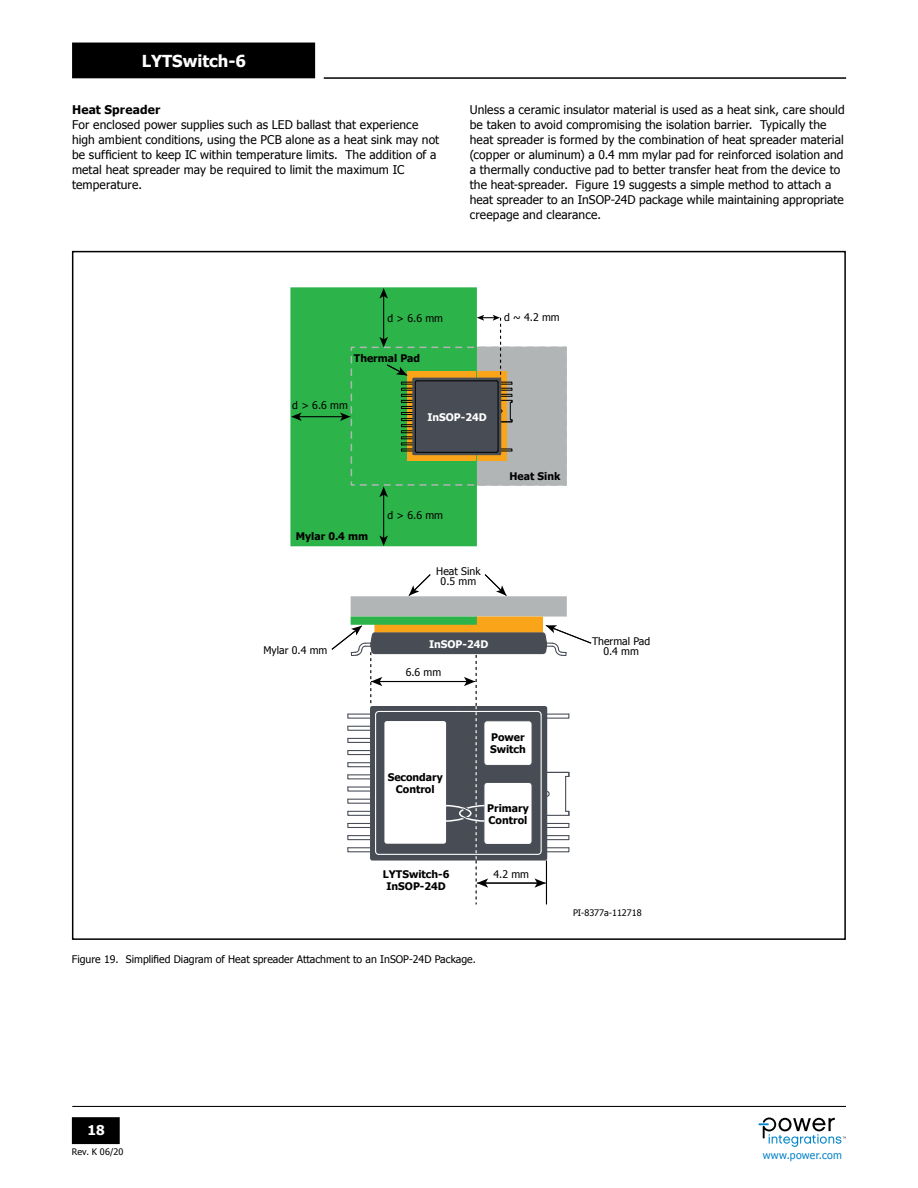
<style>
.page{position:relative;width:918px;height:1188px;background:#fff}
.page>*{position:absolute;margin:0;border:0;box-sizing:border-box;transform-origin:0 0}
.t1{font:700 16.5px "Tahoma";color:#fff}
.t2{font:700 13.5px "Tahoma";color:#fff}
.t3{font:12px/15px "Tahoma";letter-spacing:.01em;color:#000}
.t4{font:700 12px "Tahoma";letter-spacing:.015em;color:#000}
.t5{font:10.5px/10.5px "Tahoma";color:#000;text-align:center}
.t6{font:700 10.5px/12px "Tahoma";color:#000}
.t7{font:700 10.5px "Tahoma";color:#fff}
.t8{font:10.5px "Tahoma";letter-spacing:.03em;color:#0081c9}
.t9{font:9px "Tahoma";color:#000}
</style>
<div class="page">
<hr style="left:72px;top:1106px;width:774px;height:1px;background:#000">
<hr style="left:324px;top:77px;width:522px;height:2px;background:#000">
<div style="left:73px;top:1118px;width:46px;height:25px;background:#000"></div>
<div style="left:72px;top:1117px;width:48px;height:27px;border:2px solid #000"></div>
<div style="left:73px;top:43px;width:241px;height:35px;background:#000"></div>
<svg style="left:758px;top:1118px;width:88px;height:29px"></svg>
<div style="left:351px;top:597px;width:215px;height:19px;background:#b2b5b6"></div>
<div style="left:351px;top:596px;width:216px;height:21px;border:2px solid #b2b5b6"></div>
<div style="left:476px;top:617px;width:66px;height:7px;background:#faa41a"></div>
<div style="left:475px;top:617px;width:68px;height:8px;border:2px solid #faa41a"></div>
<div style="left:351px;top:617px;width:125px;height:7px;background:#2cb34a"></div>
<div style="left:351px;top:617px;width:126px;height:8px;border:2px solid #2cb34a"></div>
<svg style="left:331px;top:625px;width:261px;height:279px"></svg>
<svg style="left:484px;top:574px;width:22px;height:22px"></svg>
<svg style="left:409px;top:574px;width:22px;height:22px"></svg>
<div style="left:291px;top:288px;width:185px;height:258px;background:#2cb34a"></div>
<div style="left:290px;top:287px;width:187px;height:259px;border:2px solid #2cb34a"></div>
<hr style="left:383px;top:296px;width:1px;height:44px;background:#000">
<svg style="left:379px;top:288px;width:9px;height:11px"></svg>
<hr style="left:299px;top:416px;width:44px;height:1px;background:#000">
<svg style="left:291px;top:412px;width:11px;height:9px"></svg>
<hr style="left:383px;top:494px;width:1px;height:45px;background:#000">
<svg style="left:379px;top:535px;width:9px;height:11px"></svg>
<svg style="left:340px;top:315px;width:227px;height:182px"></svg>
<h1 class="t1" style="left:142px;top:50px;width:106px">LYTSwitch-6</h1>
<p class="t4" style="left:72px;top:102px;width:90px">Heat Spreader</p>
<p class="t3" style="left:72px;top:117px;width:369px">For enclosed power supplies such as LED ballast that experience high ambient conditions, using the PCB alone as a heat sink may not be sufficient to keep IC within temperature limits. The addition of a metal heat spreader may be required to limit the maximum IC temperature.</p>
<p class="t3" style="left:470px;top:102px;width:376px">Unless a ceramic insulator material is used as a heat sink, care should be taken to avoid compromising the isolation barrier. Typically the heat spreader is formed by the combination of heat spreader material (copper or aluminum) a 0.4 mm mylar pad for reinforced isolation and a thermally conductive pad to better transfer heat from the device to the heat-spreader. Figure 19 suggests a simple method to attach a heat spreader to an InSOP-24D package while maintaining appropriate creepage and clearance.</p>
<p class="t5" style="left:388px;top:312px;width:57px">d &gt; 6.6 mm</p>
<p class="t6" style="left:354px;top:351px;width:68px">Thermal Pad</p>
<p class="t5" style="left:292px;top:399px;width:57px">d &gt; 6.6 mm</p>
<p class="t5" style="left:504px;top:311px;width:57px">d ~ 4.2 mm</p>
<p class="t7" style="left:427px;top:410px;width:61px">InSOP-24D</p>
<p class="t6" style="left:296px;top:530px;width:74px">Mylar 0.4 mm</p>
<p class="t5" style="left:388px;top:510px;width:57px">d &gt; 6.6 mm</p>
<p class="t5" style="left:436px;top:565px;width:46px">Heat Sink<br>0.5 mm</p>
<p class="t5" style="left:264px;top:645px;width:65px">Mylar 0.4 mm</p>
<p class="t7" style="left:429px;top:637px;width:61px">InSOP-24D</p>
<p class="t5" style="left:406px;top:667px;width:37px">6.6 mm</p>
<p class="t6" style="left:510px;top:469px;width:52px">Heat Sink</p>
<p class="t5" style="left:592px;top:635px;width:60px">Thermal Pad<br>0.4 mm</p>
<p class="t6" style="left:388px;top:771px;width:57px;text-align:center">Secondary<br>Control</p>
<p class="t6" style="left:490px;top:730px;width:37px">Power<br>Switch</p>
<p class="t6" style="left:487px;top:802px;width:43px">Primary<br>Control</p>
<p class="t6" style="left:383px;top:867px;width:68px">LYTSwitch-6</p>
<p class="t5" style="left:494px;top:868px;width:37px">4.2 mm</p>
<p class="t6" style="left:387px;top:879px;width:61px">InSOP-24D</p>
<p class="t5" style="left:72px;top:953px;width:405px">Figure 19. Simplified Diagram of Heat spreader Attachment to an InSOP-24D Package.</p>
<p class="t9" style="left:573px;top:907px;width:70px">PI-8377a-112718</p>
<p class="t2" style="left:88px;top:1121px;width:19px">18</p>
<p class="t9" style="left:72px;top:1146px;width:53px">Rev. K 06/20</p>
<p class="t8" style="left:763px;top:1148px;width:81px">www.power.com</p>
</div>
